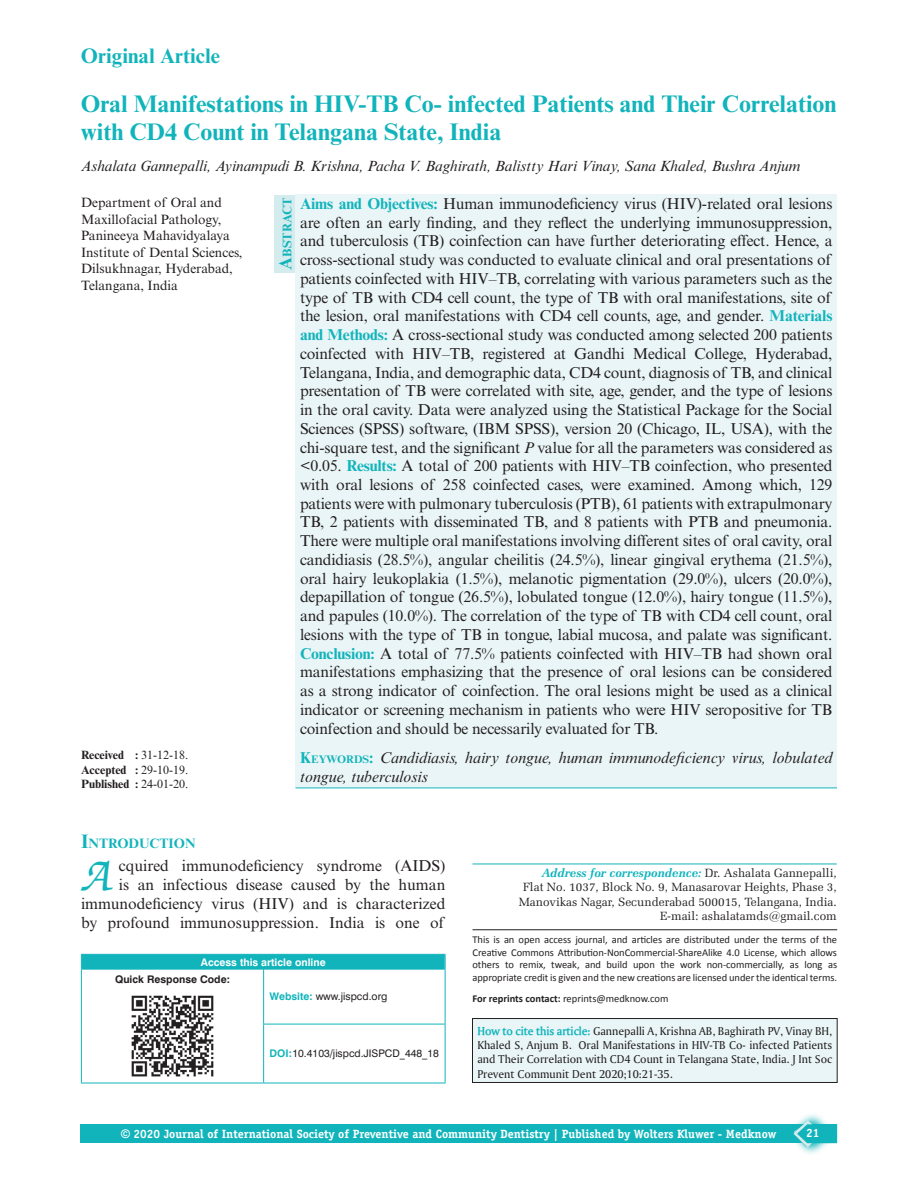
<style>
.page{position:relative;width:918px;height:1188px;background:#fff}
.page>*{position:absolute;margin:0;border:0;box-sizing:border-box;transform-origin:0 0}
.t1{font:italic 500 46.35px "Zapf Chancery IT Cby BT";color:#11b4bb}
.t2{font:700 24px/28.5px "Times New Roman MT Std";color:#11b4bb}
.t3{font:700 21px "Times New Roman MT Std";color:#11b4bb}
.t4{font:15.75px/18.8px "Times New Roman MT Std";color:#231f20;text-align:justify}
.t5{font:italic 15.75px/18.8px "Times New Roman MT Std";color:#231f20}
.t6{font:italic 15px "Times New Roman MT Std";color:#231f20}
.t7{font:700 13.65px "Times New Roman MT Std";color:#11b4bb}
.t8{font:13.5px/16.5px "Times New Roman MT Std";color:#231f20}
.t9{font:700 12.6px "Times New Roman MT Std";color:#11b4bb}
.t10{font:12px/14.2px "Ameretto Normal";color:#231f20;text-align:justify}
.t11{font:12px/14.2px "Zapf Elliptical 711 BT";color:#231f20;text-align:right}
.t12{font:700 12px "Officina Serif";color:#fff}
.t13{font:700 12px/14.7px "Times New Roman MT Std";color:#231f20;text-align:justify}
.t14{font:700 12px "Officina Serif Std";color:#fff}
.t15{font:10.5px/12.8px "Calibri";letter-spacing:-.005em;color:#231f20;text-align:justify}
.t16{font:10.5px "Swiss 721 BT";color:#231f20}
.t17{font:700 10.5px "Swiss 721 BT";color:#fff}
.t18{font:700 10.5px "Swiss 721 BT";color:#231f20}
.s1{font-weight:700;color:#11b4bb}
.s2{font-style:italic}
.s3{font-weight:700;font-style:normal;color:#11b4bb}
.s4{font-weight:700;font-style:normal;font-size:10.95px;color:#11b4bb}
.s5{font-size:18px}
.s6{font-weight:400}
.s7{font-size:19.5px}
.s8{font-weight:700;font-style:italic;color:#11b4bb}
.s9{font-weight:700}
.s10{font-family:"Ameretto";font-weight:700;color:#11b4bb}
.s11{font-family:"Arial MT Std"}
</style>
<div class="page">
<div style="left:81px;top:1124px;width:756px;height:19px;background:#11b4bb"></div>
<svg style="left:799px;top:1114px;width:25px;height:40px"></svg>
<svg style="left:793px;top:1120px;width:44px;height:27px"></svg>
<svg style="left:81px;top:955px;width:1px;height:14px"></svg>
<hr style="left:81px;top:954px;width:183px;height:1px;background:#11b4bb">
<hr style="left:264px;top:954px;width:182px;height:1px;background:#11b4bb">
<svg style="left:445px;top:955px;width:1px;height:14px"></svg>
<hr style="left:81px;top:969px;width:1px;height:55px;background:#11b4bb">
<hr style="left:81px;top:1024px;width:1px;height:59px;background:#11b4bb">
<hr style="left:81px;top:969px;width:183px;height:1px;background:#11b4bb">
<hr style="left:263px;top:969px;width:1px;height:55px;background:#11b4bb">
<hr style="left:264px;top:969px;width:182px;height:1px;background:#11b4bb">
<hr style="left:445px;top:969px;width:1px;height:55px;background:#11b4bb">
<hr style="left:81px;top:1083px;width:183px;height:1px;background:#11b4bb">
<hr style="left:263px;top:1024px;width:1px;height:59px;background:#11b4bb">
<hr style="left:263px;top:1024px;width:183px;height:1px;background:#11b4bb">
<hr style="left:445px;top:1024px;width:1px;height:59px;background:#11b4bb">
<hr style="left:264px;top:1083px;width:182px;height:1px;background:#11b4bb">
<div style="left:82px;top:954px;width:363px;height:15px;background:#11b4bb"></div>
<img style="left:131px;top:995px;width:83px;height:82px">
<hr style="left:472px;top:864px;width:365px;height:1px;background:#11b4bb">
<hr style="left:472px;top:929px;width:365px;height:1px;background:#231f20">
<div style="left:472px;top:1019px;width:365px;height:63px;background:#eaf5f7"></div>
<div style="left:472px;top:1018px;width:366px;height:65px;border:1px solid #231f20"></div>
<div style="left:296px;top:195px;width:541px;height:543px;background:#eaf5f7"></div>
<div style="left:296px;top:734px;width:541px;height:54px;background:#eaf5f7"></div>
<hr style="left:296px;top:788px;width:541px;height:1px;background:#11b4bb">
<div style="left:274px;top:195px;width:22px;height:78px;background:#d5ecee"></div>
<h3 class="t3" style="left:81px;top:43px;width:141px">Original Article</h3>
<h2 class="t2" style="left:81px;top:89px;width:757px">Oral Manifestations in HIV-TB Co- infected Patients and Their Correlation with CD4 Count in Telangana State, India</h2>
<p class="t6" style="left:81px;top:157px;width:721px">Ashalata Gannepalli, Ayinampudi B. Krishna, Pacha V. Baghirath, Balistty Hari Vinay, Sana Khaled, Bushra Anjum</p>
<p class="t4" style="left:300px;top:194px;width:534px"><span class="s1">Aims and Objectives:</span> Human immunodeficiency virus (HIV)-related oral lesions are often an early finding, and they reflect the underlying immunosuppression, and tuberculosis (TB) coinfection can have further deteriorating effect. Hence, a cross-sectional study was conducted to evaluate clinical and oral presentations of patients coinfected with HIV–TB, correlating with various parameters such as the type of TB with CD4 cell count, the type of TB with oral manifestations, site of the lesion, oral manifestations with CD4 cell counts, age, and gender. <span class="s1">Materials and Methods:</span> A cross-sectional study was conducted among selected 200 patients coinfected with HIV–TB, registered at Gandhi Medical College, Hyderabad, Telangana, India, and demographic data, CD4 count, diagnosis of TB, and clinical presentation of TB were correlated with site, age, gender, and the type of lesions in the oral cavity. Data were analyzed using the Statistical Package for the Social Sciences (SPSS) software, (IBM SPSS), version 20 (Chicago, IL, USA), with the chi-square test, and the significant <span class="s2">P</span> value for all the parameters was considered as &lt;0.05. <span class="s1">Results:</span> A total of 200 patients with HIV–TB coinfection, who presented with oral lesions of 258 coinfected cases, were examined. Among which, 129 patients were with pulmonary tuberculosis (PTB), 61 patients with extrapulmonary TB, 2 patients with disseminated TB, and 8 patients with PTB and pneumonia.<br>There were multiple oral manifestations involving different sites of oral cavity, oral candidiasis (28.5%), angular cheilitis (24.5%), linear gingival erythema (21.5%), oral hairy leukoplakia (1.5%), melanotic pigmentation (29.0%), ulcers (20.0%), depapillation of tongue (26.5%), lobulated tongue (12.0%), hairy tongue (11.5%), and papules (10.0%). The correlation of the type of TB with CD4 cell count, oral lesions with the type of TB in tongue, labial mucosa, and palate was significant.<br><span class="s1">Conclusion:</span> A total of 77.5% patients coinfected with HIV–TB had shown oral manifestations emphasizing that the presence of oral lesions can be considered as a strong indicator of coinfection. The oral lesions might be used as a clinical indicator or screening mechanism in patients who were HIV seropositive for TB coinfection and should be necessarily evaluated for TB.</p>
<p class="t5" style="left:300px;top:749px;width:534px"><span class="s3">K</span><span class="s4">EYWORDS</span><span class="s3">:</span> Candidiasis, hairy tongue, human immunodeficiency virus, lobulated tongue, tuberculosis</p>
<p class="t8" style="left:81px;top:194px;width:163px">Department of Oral and<br>Maxillofacial Pathology,<br>Panineeya Mahavidyalaya<br>Institute of Dental Sciences,<br>Dilsukhnagar, Hyderabad,<br>Telangana, India</p>
<p class="t9" style="left:279px;top:270px;width:74px;rotate:-90deg"><span class="s5">A</span>BSTRACT</p>
<p class="t13" style="left:81px;top:747px;width:109px">Received : <span class="s6">31-12-18.<br></span>Accepted : <span class="s6">29-10-19.<br></span>Published : <span class="s6">24-01-20.</span></p>
<p class="t7" style="left:81px;top:835px;width:116px"><span class="s7">I</span>NTRODUCTION</p>
<h1 class="t1" style="left:85px;top:851px;width:30px">A</h1>
<p class="t4" style="left:81px;top:857px;width:366px;text-align:right">cquired immunodeficiency syndrome (AIDS)<br>is an infectious disease caused by the human immunodeficiency virus (HIV) and is characterized by profound immunosuppression. India is one of</p>
<p class="t17" style="left:201px;top:955px;width:126px">Access this article online</p>
<p class="t18" style="left:115px;top:972px;width:116px">Quick Response Code:</p>
<p class="t16" style="left:270px;top:990px;width:119px"><span class="s1">Website:</span> www.jispcd.org</p>
<p class="t16" style="left:270px;top:1047px;width:171px"><span class="s1">DOI:</span>10.4103/jispcd.JISPCD_448_18</p>
<p class="t11" style="left:519px;top:866px;width:320px"><span class="s8">Address for correspondence:</span> Dr. Ashalata Gannepalli, Flat No. 1037, Block No. 9, Manasarovar Heights, Phase 3, Manovikas Nagar, Secunderabad 500015, Telangana, India.<br>E-mail: ashalatamds@gmail.com</p>
<p class="t15" style="left:472px;top:933px;width:366px">This is an open access journal, and articles are distributed under the terms of the Creative Commons Attribution-NonCommercial-ShareAlike 4.0 License, which allows others to remix, tweak, and build upon the work non-commercially, as long as appropriate credit is given and the new creations are licensed under the identical terms.</p>
<p class="t15" style="left:472px;top:992px;width:198px"><span class="s9">For reprints contact:</span> reprints@medknow.com</p>
<p class="t10" style="left:477px;top:1024px;width:356px"><span class="s10">How to cite this article:</span> Gannepalli A, Krishna AB, Baghirath PV, Vinay BH, Khaled S, Anjum B. Oral Manifestations in HIV-TB Co- infected Patients and Their Correlation with CD4 Count in Telangana State, India. J Int Soc Prevent Communit Dent 2020;10:21-35.</p>
<p class="t12" style="left:121px;top:1127px;width:657px"><span class="s11">©</span> 2020 Journal of International Society of Preventive and Community Dentistry | Published by Wolters Kluwer ‑ Medknow</p>
<p class="t14" style="left:806px;top:1126px;width:15px">21</p>
</div>
